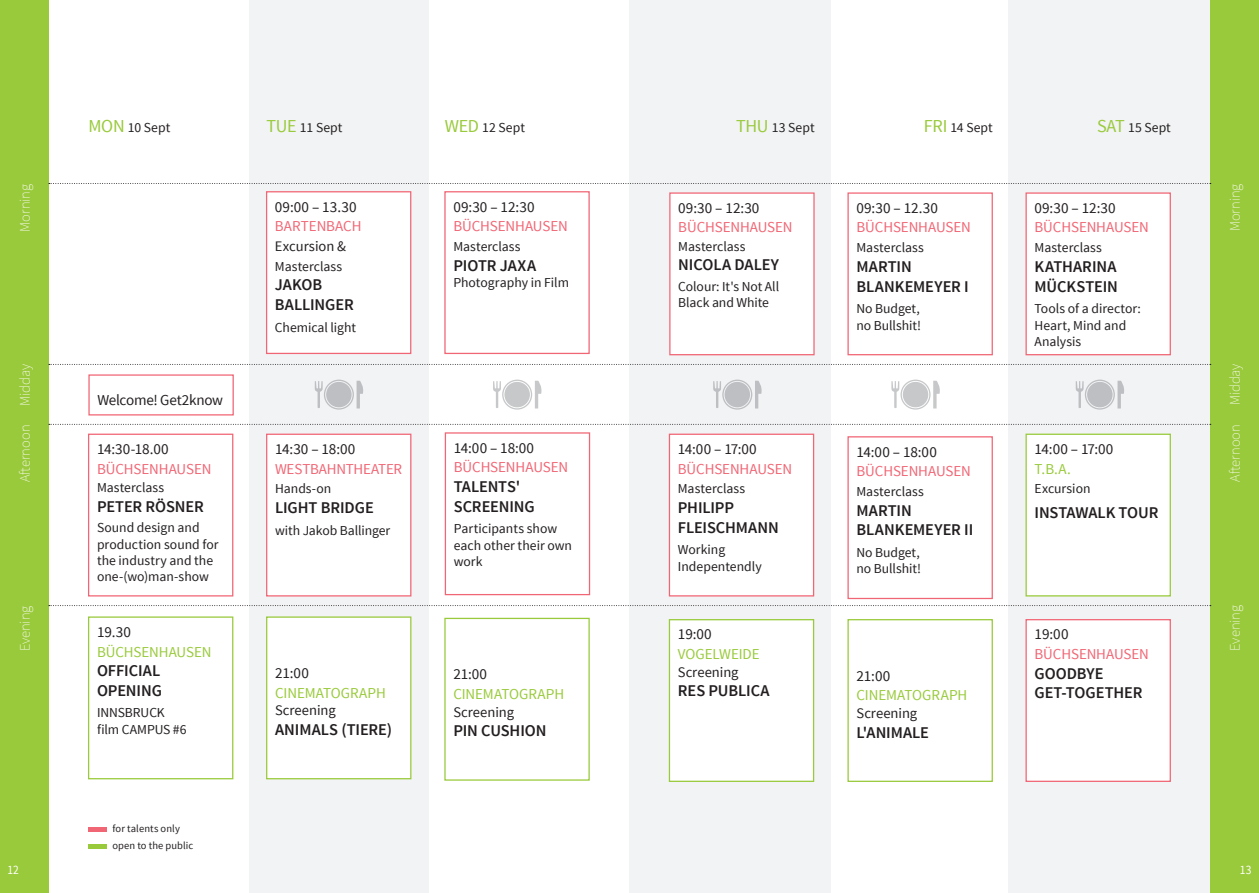
<style>
.page{position:relative;width:1259px;height:893px;background:#fff}
.page>*{position:absolute;margin:0;border:0;box-sizing:border-box;transform-origin:0 0}
.t1{font:600 16.35px/19.6px "Source Sans Pro";letter-spacing:-.005em;color:#231f20}
.t2{font:15.15px "Source Sans Pro";letter-spacing:.005em;color:#231f20}
.t3{font:15.15px "Source Sans Pro";letter-spacing:-.005em;color:#f16675}
.t4{font:15.15px "Source Sans Pro";letter-spacing:-.005em;color:#99ca3b}
.t5{font:15.15px "Source Sans Pro";letter-spacing:-.015em;color:#231f20}
.t6{font:200 14.55px "Source Sans Pro";letter-spacing:-.005em;color:#fff}
.t7{font:14.55px "Source Sans Pro";letter-spacing:-.005em;color:#231f20}
.t8{font:13.65px/16.4px "Source Sans Pro";color:#231f20}
.t9{font:12.75px "Source Sans Pro";color:#fff;scale:.9 1}
.t10{font:10.5px "Source Sans Pro";letter-spacing:.01em;color:#231f20}
.s1{font-size:18.15px;color:#99ca3b}
</style>
<div class="page">
<div style="left:0;top:0;width:49px;height:893px;background:#99ca3b"></div>
<div style="left:1210px;top:0;width:49px;height:893px;background:#99ca3b"></div>
<div style="left:249px;top:0;width:179px;height:893px;background:#f2f3f4"></div>
<div style="left:629px;top:0;width:202px;height:893px;background:#f2f3f4"></div>
<div style="left:1008px;top:0;width:202px;height:893px;background:#f2f3f4"></div>
<svg style="left:49px;top:183px;width:1161px;height:1px"></svg>
<svg style="left:49px;top:364px;width:1161px;height:1px"></svg>
<svg style="left:49px;top:605px;width:1161px;height:1px"></svg>
<svg style="left:49px;top:424px;width:1161px;height:1px"></svg>
<div style="left:444px;top:191px;width:146px;height:163px;border:1px solid #f16675"></div>
<div style="left:267px;top:434px;width:144px;height:162px;background:#fff"></div>
<div style="left:266px;top:434px;width:145px;height:162px;border:1px solid #f16675"></div>
<div style="left:847px;top:436px;width:146px;height:163px;border:1px solid #f16675"></div>
<div style="left:267px;top:617px;width:144px;height:162px;background:#fff"></div>
<div style="left:266px;top:616px;width:145px;height:163px;border:1px solid #99ca3b"></div>
<svg style="left:315px;top:380px;width:48px;height:30px"></svg>
<div style="left:670px;top:193px;width:144px;height:162px;background:#fff"></div>
<div style="left:669px;top:192px;width:145px;height:163px;border:1px solid #f16675"></div>
<div style="left:445px;top:432px;width:145px;height:163px;border:1px solid #f16675"></div>
<svg style="left:713px;top:380px;width:49px;height:30px"></svg>
<div style="left:444px;top:618px;width:146px;height:163px;border:1px solid #99ca3b"></div>
<div style="left:847px;top:619px;width:146px;height:163px;border:1px solid #99ca3b"></div>
<div style="left:669px;top:620px;width:144px;height:161px;background:#fff"></div>
<div style="left:669px;top:619px;width:145px;height:163px;border:1px solid #99ca3b"></div>
<div style="left:267px;top:192px;width:144px;height:161px;background:#fff"></div>
<div style="left:266px;top:191px;width:145px;height:163px;border:1px solid #f16675"></div>
<svg style="left:493px;top:380px;width:49px;height:30px"></svg>
<div style="left:847px;top:192px;width:146px;height:163px;border:1px solid #f16675"></div>
<div style="left:669px;top:434px;width:144px;height:162px;background:#fff"></div>
<div style="left:669px;top:434px;width:145px;height:162px;border:1px solid #f16675"></div>
<svg style="left:891px;top:380px;width:49px;height:30px"></svg>
<div style="left:1026px;top:434px;width:144px;height:162px;background:#fff"></div>
<div style="left:1025px;top:434px;width:146px;height:162px;border:1px solid #99ca3b"></div>
<div style="left:1026px;top:193px;width:144px;height:162px;background:#fff"></div>
<div style="left:1025px;top:192px;width:146px;height:163px;border:1px solid #f16675"></div>
<div style="left:1026px;top:620px;width:144px;height:161px;background:#fff"></div>
<div style="left:1025px;top:619px;width:146px;height:163px;border:1px solid #f16675"></div>
<svg style="left:1075px;top:380px;width:49px;height:30px"></svg>
<div style="left:88px;top:434px;width:145px;height:162px;border:1px solid #f16675"></div>
<div style="left:88px;top:374px;width:146px;height:41px;border:1px solid #f16675"></div>
<div style="left:88px;top:616px;width:145px;height:163px;border:1px solid #99ca3b"></div>
<hr style="left:88px;top:844px;width:19px;height:4px;background:#99ca3b">
<hr style="left:88px;top:827px;width:19px;height:4px;background:#f16675">
<p class="t8" style="left:88px;top:120px;width:83px"><span class="s1">MON</span> 10 Sept</p>
<p class="t8" style="left:266px;top:120px;width:77px"><span class="s1">TUE</span> 11 Sept</p>
<p class="t8" style="left:445px;top:120px;width:82px"><span class="s1">WED</span> 12 Sept</p>
<p class="t8" style="left:736px;top:120px;width:80px"><span class="s1">THU</span> 13 Sept</p>
<p class="t8" style="left:924px;top:120px;width:71px"><span class="s1">FRI</span> 14 Sept</p>
<p class="t8" style="left:1097px;top:120px;width:75px"><span class="s1">SAT</span> 15 Sept</p>
<p class="t6" style="left:16px;top:232px;width:49px;rotate:-90deg">Morning</p>
<p class="t6" style="left:1226px;top:231px;width:49px;rotate:-90deg">Morning</p>
<p class="t2" style="left:275px;top:197px;width:83px">09:00 – 13.30</p>
<p class="t3" style="left:275px;top:217px;width:88px">BARTENBACH</p>
<p class="t7" style="left:275px;top:237px;width:73px">Excursion &amp;</p>
<p class="t8" style="left:275px;top:258px;width:69px">Masterclass</p>
<p class="t1" style="left:275px;top:275px;width:80px">JAKOB<br>BALLINGER</p>
<p class="t8" style="left:275px;top:319px;width:82px">Chemical light</p>
<p class="t2" style="left:453px;top:197px;width:83px">09:30 – 12:30</p>
<p class="t3" style="left:453px;top:217px;width:116px">BÜCHSENHAUSEN</p>
<p class="t8" style="left:453px;top:238px;width:69px">Masterclass</p>
<p class="t1" style="left:453px;top:256px;width:84px">PIOTR JAXA</p>
<p class="t8" style="left:453px;top:274px;width:117px">Photography in Film</p>
<p class="t2" style="left:678px;top:198px;width:83px">09:30 – 12:30</p>
<p class="t3" style="left:678px;top:218px;width:116px">BÜCHSENHAUSEN</p>
<p class="t8" style="left:678px;top:238px;width:69px">Masterclass</p>
<p class="t1" style="left:678px;top:255px;width:102px">NICOLA DALEY</p>
<p class="t8" style="left:678px;top:278px;width:102px">Colour: It's Not All<br>Black and White</p>
<p class="t2" style="left:856px;top:198px;width:83px">09:30 – 12.30</p>
<p class="t3" style="left:856px;top:218px;width:116px">BÜCHSENHAUSEN</p>
<p class="t8" style="left:856px;top:240px;width:69px">Masterclass</p>
<p class="t1" style="left:856px;top:257px;width:114px">MARTIN<br>BLANKEMEYER I</p>
<p class="t8" style="left:856px;top:301px;width:66px">No Budget, no Bullshit!</p>
<p class="t2" style="left:1034px;top:198px;width:83px">09:30 – 12:30</p>
<p class="t3" style="left:1034px;top:218px;width:116px">BÜCHSENHAUSEN</p>
<p class="t8" style="left:1034px;top:240px;width:69px">Masterclass</p>
<p class="t1" style="left:1034px;top:257px;width:85px">KATHARINA<br>MÜCKSTEIN</p>
<p class="t8" style="left:1034px;top:301px;width:108px">Tools of a director:<br>Heart, Mind and<br>Analysis</p>
<p class="t6" style="left:16px;top:406px;width:43px;rotate:-90deg">Midday</p>
<p class="t6" style="left:1226px;top:405px;width:43px;rotate:-90deg">Midday</p>
<p class="t5" style="left:97px;top:390px;width:127px">Welcome! Get2know</p>
<p class="t6" style="left:16px;top:482px;width:59px;rotate:-90deg">Afternoon</p>
<p class="t6" style="left:1226px;top:481px;width:59px;rotate:-90deg">Afternoon</p>
<p class="t2" style="left:454px;top:438px;width:82px">14:00 – 18:00</p>
<p class="t3" style="left:454px;top:458px;width:116px">BÜCHSENHAUSEN</p>
<p class="t1" style="left:454px;top:477px;width:82px">TALENTS'<br>SCREENING</p>
<p class="t8" style="left:454px;top:521px;width:120px">Participants show each other their own work</p>
<p class="t2" style="left:97px;top:440px;width:73px">14:30-18.00</p>
<p class="t3" style="left:97px;top:459px;width:116px">BÜCHSENHAUSEN</p>
<p class="t8" style="left:97px;top:479px;width:69px">Masterclass</p>
<p class="t1" style="left:97px;top:497px;width:108px">PETER RÖSNER</p>
<p class="t8" style="left:97px;top:520px;width:123px">Sound design and production sound for the industry and the one-(wo)man-show</p>
<p class="t2" style="left:275px;top:440px;width:82px">14:30 – 18:00</p>
<p class="t3" style="left:275px;top:459px;width:129px">WESTBAHNTHEATER</p>
<p class="t8" style="left:275px;top:481px;width:58px">Hands-on</p>
<p class="t1" style="left:275px;top:498px;width:100px">LIGHT BRIDGE</p>
<p class="t8" style="left:275px;top:522px;width:117px">with Jakob Ballinger</p>
<p class="t2" style="left:678px;top:440px;width:80px">14:00 – 17:00</p>
<p class="t3" style="left:678px;top:459px;width:116px">BÜCHSENHAUSEN</p>
<p class="t8" style="left:678px;top:481px;width:69px">Masterclass</p>
<p class="t1" style="left:678px;top:498px;width:102px">PHILIPP<br>FLEISCHMANN</p>
<p class="t8" style="left:678px;top:542px;width:85px">Working<br>Indepentendly</p>
<p class="t2" style="left:1034px;top:440px;width:80px">14:00 – 17:00</p>
<p class="t4" style="left:1034px;top:459px;width:38px">T.B.A.</p>
<p class="t8" style="left:1034px;top:481px;width:58px">Excursion</p>
<p class="t1" style="left:1034px;top:503px;width:125px">INSTAWALK TOUR</p>
<p class="t2" style="left:856px;top:442px;width:82px">14:00 – 18:00</p>
<p class="t3" style="left:856px;top:462px;width:116px">BÜCHSENHAUSEN</p>
<p class="t8" style="left:856px;top:483px;width:69px">Masterclass</p>
<p class="t1" style="left:856px;top:501px;width:118px">MARTIN<br>BLANKEMEYER II</p>
<p class="t8" style="left:856px;top:544px;width:66px">No Budget, no Bullshit!</p>
<p class="t6" style="left:16px;top:651px;width:47px;rotate:-90deg">Evening</p>
<p class="t6" style="left:1226px;top:651px;width:47px;rotate:-90deg">Evening</p>
<p class="t2" style="left:97px;top:622px;width:35px">19.30</p>
<p class="t4" style="left:97px;top:642px;width:116px">BÜCHSENHAUSEN</p>
<p class="t1" style="left:97px;top:661px;width:66px">OFFICIAL<br>OPENING</p>
<p class="t8" style="left:97px;top:705px;width:91px">INNSBRUCK film CAMPUS #6</p>
<p class="t2" style="left:678px;top:625px;width:35px">19:00</p>
<p class="t4" style="left:678px;top:645px;width:83px">VOGELWEIDE</p>
<p class="t7" style="left:678px;top:663px;width:62px">Screening</p>
<p class="t1" style="left:678px;top:681px;width:93px">RES PUBLICA</p>
<p class="t2" style="left:1034px;top:625px;width:35px">19:00</p>
<p class="t3" style="left:1034px;top:645px;width:116px">BÜCHSENHAUSEN</p>
<p class="t1" style="left:1034px;top:664px;width:109px">GOODBYE<br>GET-TOGETHER</p>
<p class="t2" style="left:275px;top:664px;width:35px">21:00</p>
<p class="t4" style="left:275px;top:683px;width:112px">CINEMATOGRAPH</p>
<p class="t7" style="left:275px;top:701px;width:62px">Screening</p>
<p class="t1" style="left:275px;top:720px;width:118px">ANIMALS (TIERE)</p>
<p class="t2" style="left:453px;top:665px;width:35px">21:00</p>
<p class="t4" style="left:453px;top:685px;width:112px">CINEMATOGRAPH</p>
<p class="t7" style="left:453px;top:703px;width:62px">Screening</p>
<p class="t1" style="left:453px;top:721px;width:95px">PIN CUSHION</p>
<p class="t2" style="left:856px;top:666px;width:35px">21:00</p>
<p class="t4" style="left:856px;top:686px;width:112px">CINEMATOGRAPH</p>
<p class="t7" style="left:856px;top:704px;width:62px">Screening</p>
<p class="t1" style="left:856px;top:723px;width:74px">L'ANIMALE</p>
<p class="t10" style="left:112px;top:821px;width:69px">for talents only</p>
<p class="t10" style="left:112px;top:838px;width:82px">open to the public</p>
<p class="t9" style="left:7px;top:862px;width:14px">12</p>
<p class="t9" style="left:1239px;top:862px;width:14px">13</p>
</div>
